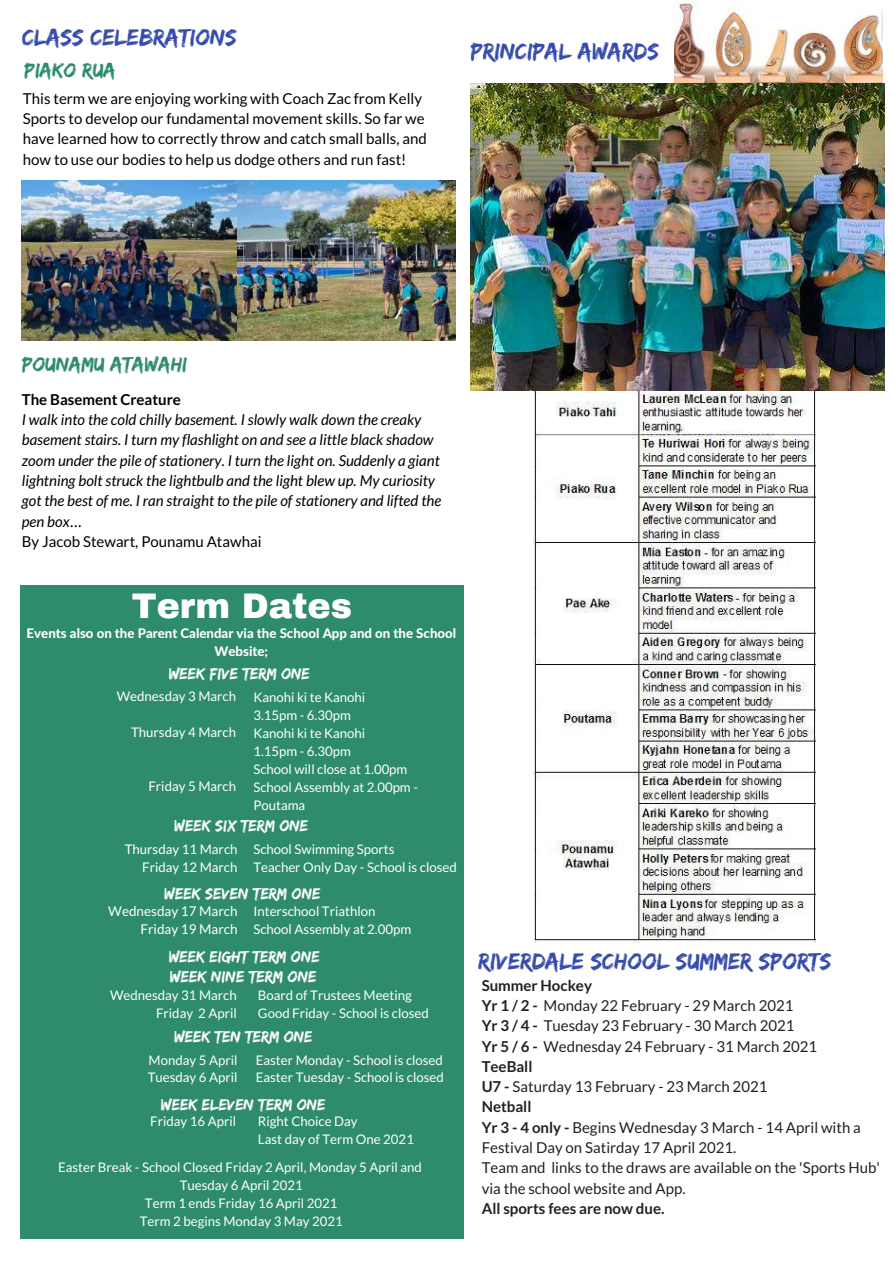
<style>
.page{position:relative;width:894px;height:1264px;background:#fff}
.page>*{position:absolute;margin:0;border:0;box-sizing:border-box;transform-origin:0 0}
.t1{font:900 34.8px "Archivo";color:#fff}
.t2{font:24px "Edo";color:#374baa}
.t3{font:21px "Edo";color:#2e8b6c}
.t4{font:16.65px "Edo";color:#fff}
.t5{font:16.5px "Edo";color:#fff}
.t6{font:italic 15px/20.2px "Lato";color:#000}
.t7{font:15px/20.2px "Lato";color:#212121}
.t8{font:15px/20.2px "Lato";color:#000}
.t9{font:700 15px "Lato";color:#212121}
.t10{font:700 15px "Lato";color:#000}
.t11{font:13.5px/18.3px "Lato";color:#fff;text-align:right}
.t12{font:13.2px/18px "Lato";color:#fff}
.t13{font:800 13.2px/18px "Lato Latin";color:#fff;text-align:center}
.s1{font-family:"Noto Sans Gurmukhi";font-style:normal}
.s2{font-style:normal}
.s3{font-weight:700}
</style>
<div class="page">
<div style="left:20px;top:585px;width:443px;height:653px;background:#2e8b6c"></div>
<img style="left:22px;top:180px;width:215px;height:160px">
<img style="left:237px;top:180px;width:218px;height:160px">
<img style="left:674px;top:3px;width:208px;height:80px">
<img style="left:533px;top:391px;width:282px;height:551px">
<img style="left:470px;top:83px;width:414px;height:308px">
<h2 class="t2" style="left:22px;top:23px;width:216px">CLASS CELEBRATIONS</h2>
<h3 class="t3" style="left:25px;top:58px;width:93px">PIAKO RUA</h3>
<p class="t8" style="left:23px;top:88px;width:405px">This term we are enjoying working with Coach Zac from Kelly Sports to develop our fundamental movement skills. So far we have learned how to correctly throw and catch small balls, and how to use our bodies to help us dodge others and run fast!</p>
<h2 class="t2" style="left:470px;top:38px;width:189px">PRINCIPAL AWARDS</h2>
<h3 class="t3" style="left:22px;top:352px;width:166px">POUNAMU ATAWAHI</h3>
<p class="t10" style="left:22px;top:391px;width:161px">The Basement Creature</p>
<p class="t6" style="left:22px;top:410px;width:421px">I walk into the cold chilly basement. I slowly walk down the creaky basement stairs. I turn my flashlight on and see a little black shadow zoom under the pile of stationery. I turn the light on. Suddenly a giant lightning bolt struck the lightbulb and the light blew up. My curiosity got the best of me. I ran straight to the pile of stationery and lifted the pen box<span class="s1">…<br></span><span class="s2">By Jacob Stewart, Pounamu Atawhai</span></p>
<h1 class="t1" style="left:132px;top:584px;width:222px">Term Dates</h1>
<p class="t13" style="left:27px;top:623px;width:431px">Events also on the Parent Calendar via the School App and on the School<br>Website;</p>
<p class="t12" style="left:117px;top:687px;width:121px">Wednesday 3 March</p>
<p class="t12" style="left:131px;top:723px;width:107px">Thursday 4 March</p>
<p class="t5" style="left:169px;top:664px;width:142px">WEEK FIVE TERM ONE</p>
<p class="t12" style="left:253px;top:688px;width:166px">Kanohi ki te Kanohi<br>3.15pm - 6.30pm<br>Kanohi ki te Kanohi<br>1.15pm - 6.30pm<br>School will close at 1.00pm<br>School Assembly at 2.00pm -<br>Poutama</p>
<p class="t12" style="left:148px;top:777px;width:89px">Friday 5 March</p>
<p class="t5" style="left:174px;top:816px;width:135px">WEEK SIX TERM ONE</p>
<p class="t12" style="left:125px;top:840px;width:114px;text-align:right">Thursday 11 March<br>Friday 12 March</p>
<p class="t12" style="left:253px;top:840px;width:205px">School Swimming Sports<br>Teacher Only Day - School is closed</p>
<p class="t11" style="left:108px;top:901px;width:131px">Wednesday 17 March<br>Friday 19 March</p>
<p class="t12" style="left:253px;top:901px;width:159px">Interschool Triathlon<br>School Assembly at 2.00pm</p>
<p class="t5" style="left:164px;top:884px;width:157px">WEEK SEVEN TERM ONE</p>
<p class="t5" style="left:169px;top:947px;width:152px">WEEK EIGHT TERM ONE</p>
<p class="t4" style="left:170px;top:966px;width:148px">WEEK NINE TERM ONE</p>
<p class="t12" style="left:110px;top:986px;width:128px;line-height:17.5px;text-align:right">Wednesday 31 March<br>Friday 2 April</p>
<p class="t12" style="left:258px;top:986px;width:172px;line-height:17.5px">Board of Trustees Meeting<br>Good Friday - School is closed</p>
<p class="t5" style="left:174px;top:1026px;width:140px">WEEK TEN TERM ONE</p>
<p class="t12" style="left:148px;top:1050px;width:91px;line-height:17.5px">Monday 5 April<br>Tuesday 6 April</p>
<p class="t12" style="left:256px;top:1050px;width:189px;line-height:17.5px">Easter Monday - School is closed<br>Easter Tuesday - School is closed</p>
<p class="t5" style="left:161px;top:1094px;width:166px">WEEK ELEVEN TERM ONE</p>
<p class="t12" style="left:150px;top:1112px;width:87px">Friday 16 April</p>
<p class="t12" style="left:258px;top:1112px;width:157px;line-height:17.5px">Right Choice Day<br>Last day of Term One 2021</p>
<p class="t12" style="left:58px;top:1158px;width:365px;text-align:center">Easter Break - School Closed Friday 2 April, Monday 5 April and Tuesday 6 April 2021<br>Term 1 ends Friday 16 April 2021<br>Term 2 begins Monday 3 May 2021</p>
<h2 class="t2" style="left:478px;top:947px;width:354px">RIVERDALE SCHOOL SUMMER SPORTS</h2>
<p class="t7" style="left:481px;top:975px;width:399px"><span class="s3">Summer Hockey<br>Yr 1 / 2 -</span> Monday 22 February - 29 March 2021<br><span class="s3">Yr 3 / 4 -</span> Tuesday 23 February - 30 March 2021<br><span class="s3">Yr 5 / 6 -</span> Wednesday 24 February - 31 March 2021<br><span class="s3">TeeBall<br>U7 -</span> Saturday 13 February - 23 March 2021<br><span class="s3">Netball<br>Yr 3 - 4 only -</span> Begins Wednesday 3 March - 14 April with a Festival Day on Satirday 17 April 2021.<br>Team and links to the draws are available on the 'Sports Hub' via the school website and App.</p>
<p class="t9" style="left:481px;top:1199px;width:184px">All sports fees are now due.</p>
</div>
